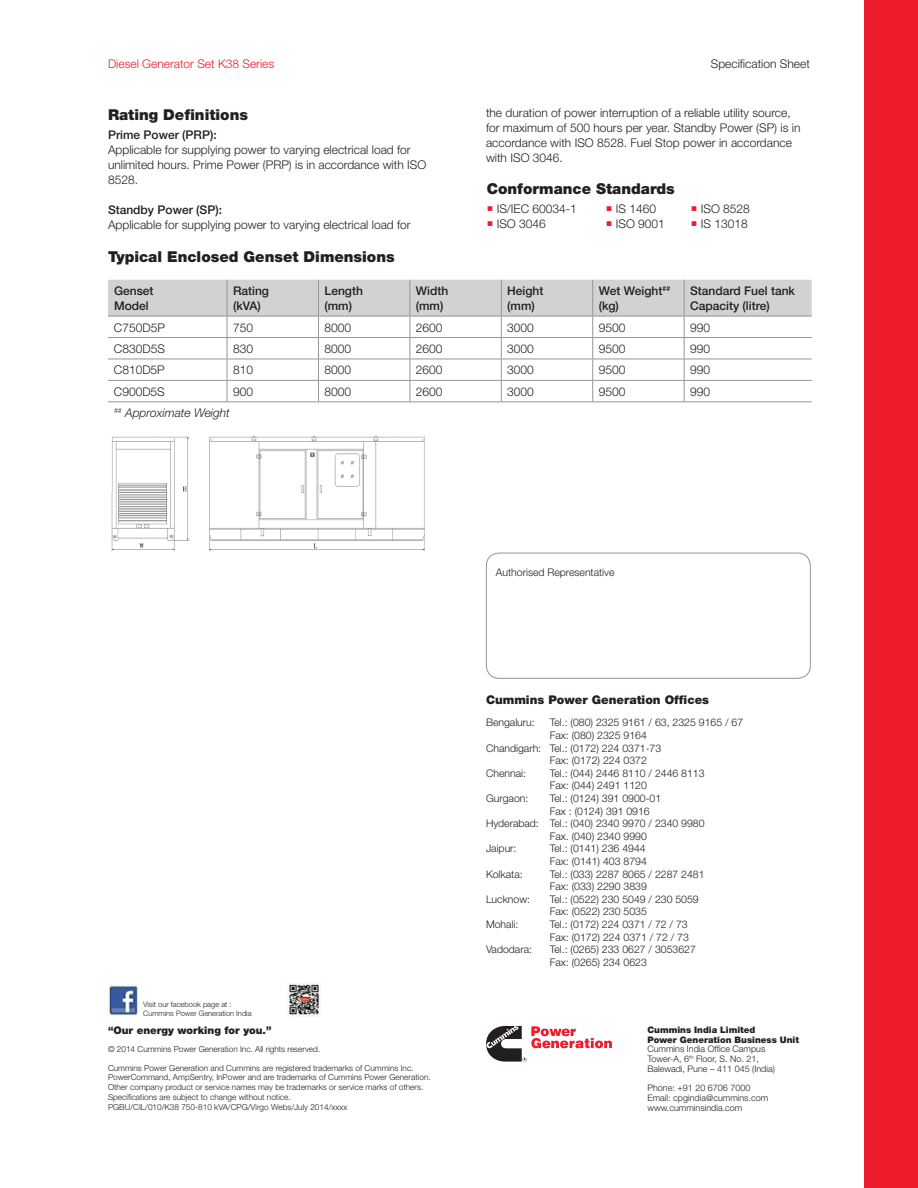
<style>
.page{position:relative;width:918px;height:1188px;background:#fff}
.page>*{position:absolute;margin:0;border:0;box-sizing:border-box;transform-origin:0 0}
.t1{font:900 15px "Helvetica Neue LT";color:#231f20}
.t2{font:300 12px/15px "Helvetica Neue LT";color:#231f20}
.t3{font:500 12px/15px "Helvetica Neue LT";color:#231f20}
.t4{font:900 12px "Helvetica Neue LT";color:#231f20}
.t5{font:300 12px "Helvetica Neue LT";color:#ee1b2c}
.t6{font:italic 300 12px "Helvetica Neue LT";color:#231f20}
.t7{font:300 10.5px/12.6px "Helvetica Neue LT";color:#231f20}
.t8{font:900 10.5px "Helvetica Neue LT";color:#231f20}
.t9{font:300 9px/9.8px "Helvetica Neue LT";color:#231f20}
.t10{font:900 9px/9.8px "Helvetica Neue LT";color:#231f20}
.t11{font:300 8.25px/9.8px "Helvetica Neue LT";color:#231f20}
.t12{font:300 7.5px/9px "Helvetica Neue LT";color:#231f20}
.s1{color:#ee1b2c}
</style>
<div class="page">
<svg style="left:486px;top:1026px;width:126px;height:36px"></svg>
<hr style="left:108px;top:401px;width:119px;height:1px;background:#939598">
<hr style="left:227px;top:401px;width:91px;height:1px;background:#939598">
<hr style="left:318px;top:401px;width:92px;height:1px;background:#939598">
<hr style="left:410px;top:401px;width:91px;height:1px;background:#939598">
<hr style="left:501px;top:401px;width:92px;height:1px;background:#939598">
<hr style="left:593px;top:401px;width:91px;height:1px;background:#939598">
<hr style="left:684px;top:401px;width:128px;height:1px;background:#939598">
<svg style="left:108px;top:280px;width:704px;height:121px"></svg>
<div style="left:486px;top:553px;width:325px;height:126px;border:1px solid #939598;border-radius:13px"></div>
<img style="left:287px;top:983px;width:34px;height:34px">
<img style="left:108px;top:984px;width:31px;height:32px">
<img style="left:111px;top:435px;width:314px;height:116px">
<div style="left:864px;top:0;width:54px;height:1188px;background:#ee1b2c"></div>
<p class="t5" style="left:108px;top:56px;width:168px">Diesel Generator Set K38 Series</p>
<p class="t2" style="left:711px;top:56px;width:101px">Specification Sheet</p>
<h1 class="t1" style="left:108px;top:105px;width:142px">Rating Definitions</h1>
<p class="t3" style="left:108px;top:127px;width:110px">Prime Power (PRP):</p>
<p class="t2" style="left:108px;top:142px;width:320px">Applicable for supplying power to varying electrical load for unlimited hours. Prime Power (PRP) is in accordance with ISO<br>8528.</p>
<p class="t3" style="left:108px;top:202px;width:116px">Standby Power (SP):</p>
<p class="t2" style="left:108px;top:217px;width:304px">Applicable for supplying power to varying electrical load for</p>
<p class="t2" style="left:486px;top:105px;width:316px">the duration of power interruption of a reliable utility source, for maximum of 500 hours per year. Standby Power (SP) is in accordance with ISO 8528. Fuel Stop power in accordance with ISO 3046.</p>
<h1 class="t1" style="left:487px;top:180px;width:190px">Conformance Standards</h1>
<p class="t2" style="left:487px;top:201px;width:92px"><span class="s1">○</span> IS/IEC 60034-1</p>
<p class="t2" style="left:606px;top:201px;width:52px"><span class="s1">○</span> IS 1460</p>
<p class="t2" style="left:691px;top:201px;width:61px"><span class="s1">○</span> ISO 8528</p>
<p class="t2" style="left:487px;top:216px;width:61px"><span class="s1">○</span> ISO 3046</p>
<p class="t2" style="left:606px;top:216px;width:61px"><span class="s1">○</span> ISO 9001</p>
<p class="t2" style="left:691px;top:216px;width:58px"><span class="s1">○</span> IS 13018</p>
<h1 class="t1" style="left:108px;top:248px;width:288px">Typical Enclosed Genset Dimensions</h1>
<p class="t3" style="left:114px;top:283px;width:41px">Genset<br>Model</p>
<p class="t3" style="left:233px;top:283px;width:38px">Rating (kVA)</p>
<p class="t3" style="left:324px;top:283px;width:40px">Length (mm)</p>
<p class="t3" style="left:416px;top:283px;width:34px">Width (mm)</p>
<p class="t3" style="left:507px;top:283px;width:38px">Height (mm)</p>
<p class="t3" style="left:599px;top:283px;width:73px">Wet Weight<sup>## </sup>(kg)</p>
<p class="t3" style="left:690px;top:283px;width:106px">Standard Fuel tank<br>Capacity (litre)</p>
<p class="t2" style="left:114px;top:320px;width:52px">C750D5P</p>
<p class="t2" style="left:233px;top:320px;width:22px">750</p>
<p class="t2" style="left:324px;top:320px;width:28px">8000</p>
<p class="t2" style="left:416px;top:320px;width:28px">2600</p>
<p class="t2" style="left:507px;top:320px;width:28px">3000</p>
<p class="t2" style="left:599px;top:320px;width:28px">9500</p>
<p class="t2" style="left:690px;top:320px;width:22px">990</p>
<p class="t2" style="left:114px;top:341px;width:52px">C830D5S</p>
<p class="t2" style="left:233px;top:341px;width:22px">830</p>
<p class="t2" style="left:324px;top:341px;width:28px">8000</p>
<p class="t2" style="left:416px;top:341px;width:28px">2600</p>
<p class="t2" style="left:507px;top:341px;width:28px">3000</p>
<p class="t2" style="left:599px;top:341px;width:28px">9500</p>
<p class="t2" style="left:690px;top:341px;width:22px">990</p>
<p class="t2" style="left:114px;top:362px;width:52px">C810D5P</p>
<p class="t2" style="left:233px;top:362px;width:22px">810</p>
<p class="t2" style="left:324px;top:362px;width:28px">8000</p>
<p class="t2" style="left:416px;top:362px;width:28px">2600</p>
<p class="t2" style="left:507px;top:362px;width:28px">3000</p>
<p class="t2" style="left:599px;top:362px;width:28px">9500</p>
<p class="t2" style="left:690px;top:362px;width:22px">990</p>
<p class="t2" style="left:114px;top:384px;width:52px">C900D5S</p>
<p class="t2" style="left:233px;top:384px;width:22px">900</p>
<p class="t2" style="left:324px;top:384px;width:28px">8000</p>
<p class="t2" style="left:416px;top:384px;width:28px">2600</p>
<p class="t2" style="left:507px;top:384px;width:28px">3000</p>
<p class="t2" style="left:599px;top:384px;width:28px">9500</p>
<p class="t2" style="left:690px;top:384px;width:22px">990</p>
<p class="t6" style="left:114px;top:406px;width:117px"><sup>##</sup> Approximate Weight</p>
<p class="t7" style="left:496px;top:566px;width:120px">Authorised Representative</p>
<p class="t12" style="left:143px;top:1000px;width:110px">Visit our facebook page at :<br>Cummins Power Generation India</p>
<p class="t8" style="left:108px;top:1024px;width:165px">“Our energy working for you.”</p>
<p class="t11" style="left:108px;top:1044px;width:214px">© 2014 Cummins Power Generation Inc. All rights reserved.</p>
<p class="t11" style="left:108px;top:1063px;width:324px">Cummins Power Generation and Cummins are registered trademarks of Cummins Inc.<br>PowerCommand, AmpSentry, InPower and are trademarks of Cummins Power Generation.<br>Other company product or service names may be trademarks or service marks of others.<br>Specifications are subject to change without notice.<br>PGBU/CIL/010/K38 750-810 kVA/CPG/Virgo Webs/July 2014/xxxx</p>
<p class="t4" style="left:486px;top:693px;width:225px">Cummins Power Generation Offices</p>
<p class="t7" style="left:486px;top:716px;width:50px">Bengaluru:</p>
<p class="t7" style="left:550px;top:716px;width:195px">Tel.: (080) 2325 9161 / 63, 2325 9165 / 67</p>
<p class="t7" style="left:550px;top:729px;width:99px">Fax: (080) 2325 9164</p>
<p class="t7" style="left:486px;top:741px;width:177px">Chandigarh: Tel.: (0172) 224 0371-73</p>
<p class="t7" style="left:550px;top:754px;width:99px">Fax: (0172) 224 0372</p>
<p class="t7" style="left:486px;top:767px;width:42px">Chennai:</p>
<p class="t7" style="left:550px;top:767px;width:156px">Tel.: (044) 2446 8110 / 2446 8113<br>Fax: (044) 2491 1120</p>
<p class="t7" style="left:486px;top:792px;width:44px">Gurgaon:</p>
<p class="t7" style="left:550px;top:792px;width:113px">Tel.: (0124) 391 0900-01</p>
<p class="t7" style="left:550px;top:804px;width:102px">Fax : (0124) 391 0916</p>
<p class="t7" style="left:486px;top:817px;width:220px">Hyderabad: Tel.: (040) 2340 9970 / 2340 9980</p>
<p class="t7" style="left:550px;top:830px;width:99px">Fax. (040) 2340 9990</p>
<p class="t7" style="left:486px;top:842px;width:32px">Jaipur:</p>
<p class="t7" style="left:550px;top:842px;width:99px">Tel.: (0141) 236 4944<br>Fax: (0141) 403 8794</p>
<p class="t7" style="left:486px;top:867px;width:38px">Kolkata:</p>
<p class="t7" style="left:550px;top:867px;width:156px">Tel.: (033) 2287 8065 / 2287 2481<br>Fax: (033) 2290 3839</p>
<p class="t7" style="left:486px;top:893px;width:46px">Lucknow:</p>
<p class="t7" style="left:550px;top:893px;width:151px">Tel.: (0522) 230 5049 / 230 5059<br>Fax: (0522) 230 5035</p>
<p class="t7" style="left:486px;top:918px;width:34px">Mohali:</p>
<p class="t7" style="left:550px;top:918px;width:141px">Tel.: (0172) 224 0371 / 72 / 73<br>Fax: (0172) 224 0371 / 72 / 73</p>
<p class="t7" style="left:486px;top:943px;width:48px">Vadodara:</p>
<p class="t7" style="left:550px;top:943px;width:148px">Tel.: (0265) 233 0627 / 3053627<br>Fax: (0265) 234 0623</p>
<p class="t10" style="left:647px;top:1025px;width:153px">Cummins India Limited<br>Power Generation Business Unit</p>
<p class="t9" style="left:647px;top:1044px;width:129px">Cummins India Office Campus<br>Tower-A, 6<sup>th</sup> Floor, S. No. 21,<br>Balewadi, Pune – 411 045 (India)</p>
<p class="t9" style="left:647px;top:1083px;width:122px">Phone: +91 20 6706 7000<br>Email: cpgindia@cummins.com www.cumminsindia.com</p>
</div>
